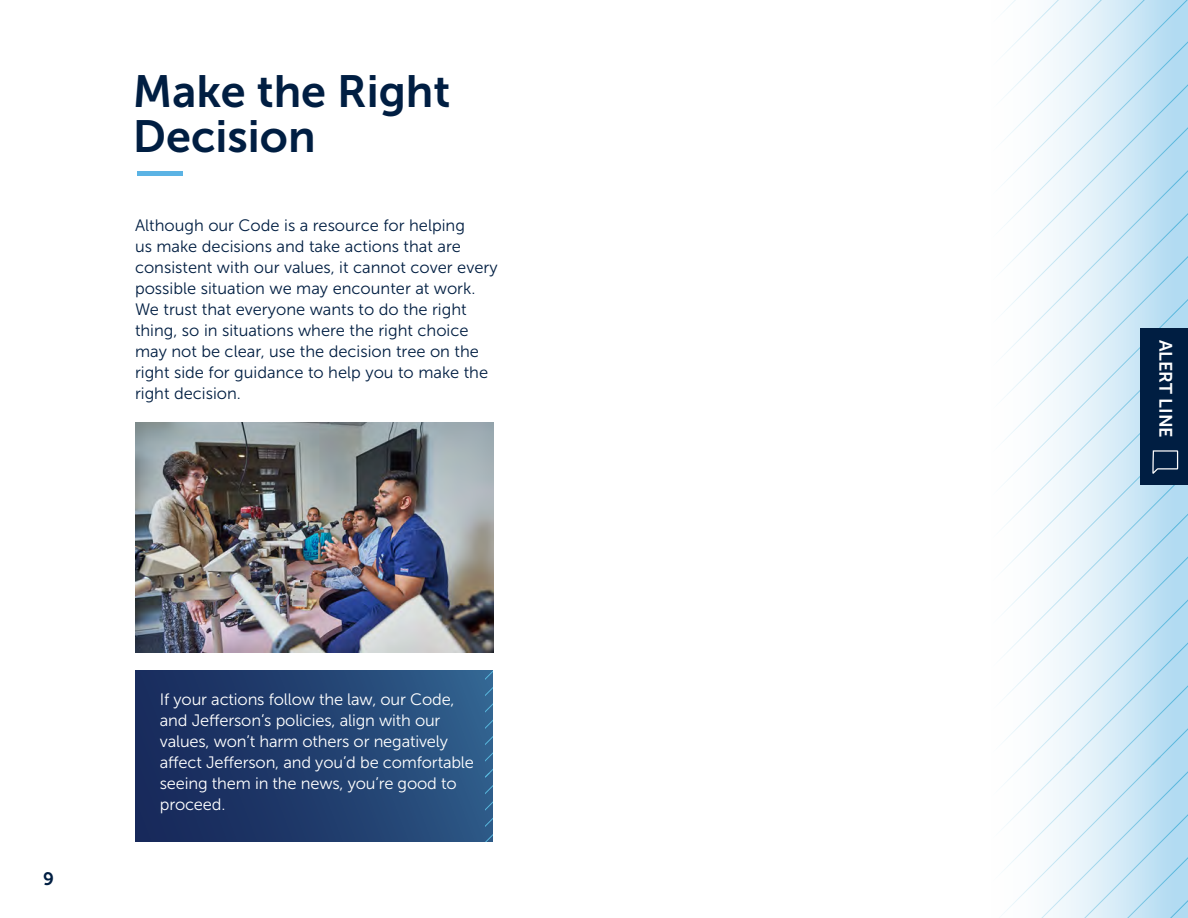
<style>
.page{position:relative;width:1188px;height:918px;background:#fff}
.page>*{position:absolute;margin:0;border:0;box-sizing:border-box;transform-origin:0 0}
.t1{font:45px/45px "Museo Sans 700";color:#001e42}
.t2{font:18px "Museo Sans 700";color:#fff}
.t3{font:18px "Museo Sans 700";color:#001e42}
.t4{font:16.5px/21px "Museo Sans 300";color:#001e42}
.t5{font:16.5px/21px "Museo Sans 300";letter-spacing:-.01em;color:#fff}
</style>
<div class="page">
<hr style="left:137px;top:172px;width:46px;height:4px;background:#5bb3e4">
<img style="left:135px;top:422px;width:359px;height:230px">
<svg style="left:1002px;top:0;width:186px;height:918px"></svg>
<div style="left:135px;top:671px;width:357px;height:170px;background:linear-gradient(to right,#162657,#2e5b89)"></div>
<svg style="left:486px;top:671px;width:6px;height:170px"></svg>
<div style="left:1141px;top:328px;width:47px;height:157px;background:#001e42"></div>
<svg style="left:1152px;top:450px;width:27px;height:24px"></svg>
<h1 class="t1" style="left:133px;top:69px;width:319px">Make the Right<br>Decision</h1>
<p class="t4" style="left:135px;top:214px;width:364px">Although our Code is a resource for helping<br>us make decisions and take actions that are consistent with our values, it cannot cover every possible situation we may encounter at work.<br>We trust that everyone wants to do the right thing, so in situations where the right choice may not be clear, use the decision tree on the right side for guidance to help you to make the right decision.</p>
<p class="t3" style="left:43px;top:869px;width:12px">9</p>
<p class="t5" style="left:160px;top:689px;width:316px">If your actions follow the law, our Code, and Jefferson’s policies, align with our values, won’t harm others or negatively affect Jefferson, and you’d be comfortable seeing them in the news, you’re good to proceed.</p>
<p class="t2" style="left:1176px;top:340px;width:99px;rotate:90deg">ALERT LINE</p>
</div>
